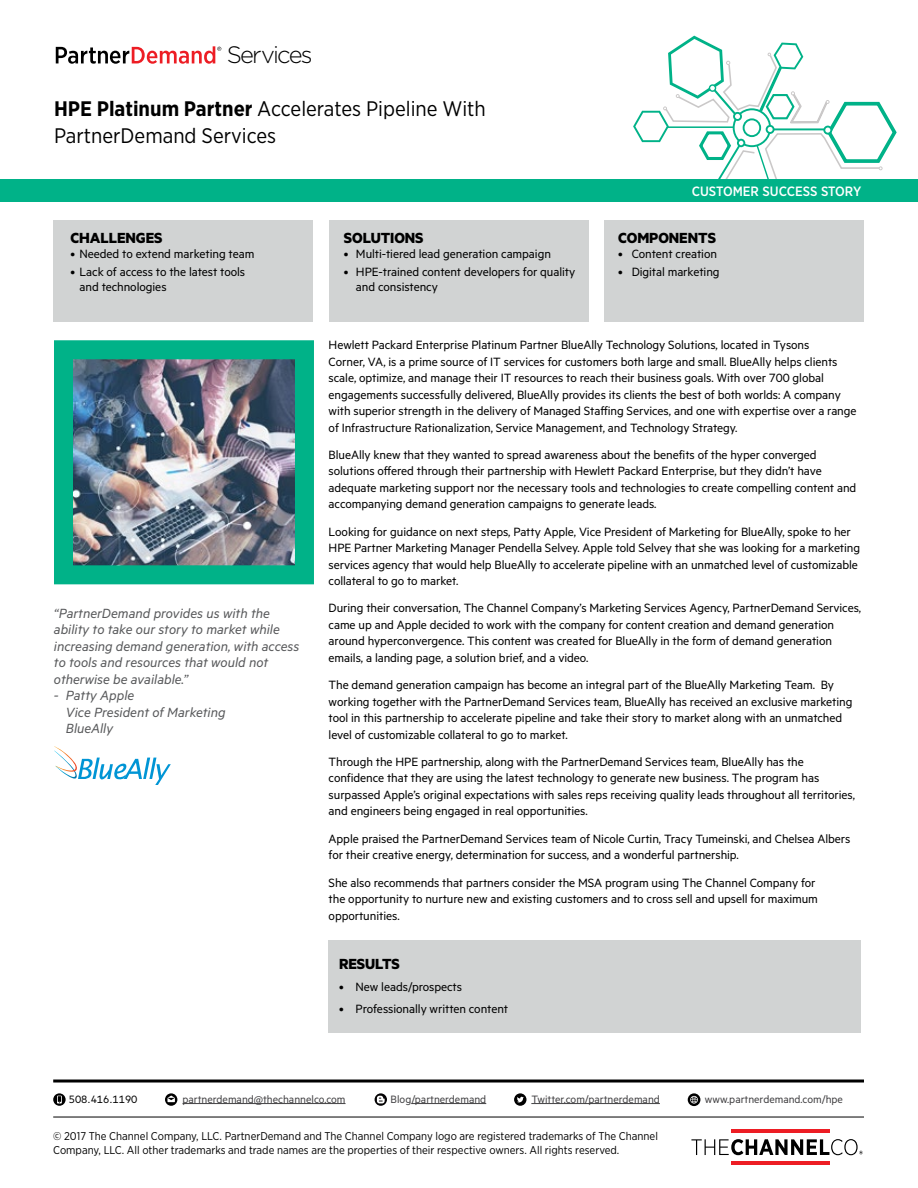
<style>
.page{position:relative;width:918px;height:1188px;background:#fff}
.page>*{position:absolute;margin:0;border:0;box-sizing:border-box;transform-origin:0 0}
.t1{font:300 23.7px "Gotham";letter-spacing:-.08em;color:#000}
.t2{font:21px/27px "Gotham Narrow";color:#000}
.t3{font:700 16.5px "Metric HPE";letter-spacing:-.005em;color:#000}
.t4{font:italic 15px/16.5px "Metric HPE";color:#58595b}
.t5{font:13.5px/16.5px "Metric HPE";letter-spacing:-.005em;color:#000}
.t6{font:500 13.5px "Gotham Narrow";color:#fff}
.t7{font:12px "Metric HPE";color:#414042}
.t8{font:12px "Metric HPE";color:#000}
.t9{font:11.25px/13.5px "Gotham Narrow";color:#000}
.s1{font-weight:700}
</style>
<div class="page">
<svg style="left:633px;top:36px;width:264px;height:143px"></svg>
<div style="left:0;top:179px;width:918px;height:22px;background:#00b288"></div>
<svg style="left:56px;top:46px;width:165px;height:18px"></svg>
<hr style="left:183px;top:1103px;width:163px;height:1px;background:#414042">
<hr style="left:411px;top:1103px;width:75px;height:1px;background:#414042">
<hr style="left:531px;top:1103px;width:129px;height:1px;background:#414042">
<hr style="left:53px;top:1117px;width:811px;height:1px;background:#000">
<hr style="left:53px;top:1080px;width:811px;height:3px;background:#000">
<svg style="left:375px;top:1093px;width:12px;height:13px"></svg>
<svg style="left:165px;top:1093px;width:12px;height:13px"></svg>
<svg style="left:53px;top:1093px;width:13px;height:13px"></svg>
<svg style="left:514px;top:1093px;width:12px;height:13px"></svg>
<svg style="left:688px;top:1093px;width:12px;height:13px"></svg>
<hr style="left:731px;top:1161px;width:98px;height:4px;background:#ed1d24">
<hr style="left:731px;top:1130px;width:99px;height:3px;background:#ed1d24">
<svg style="left:691px;top:1139px;width:172px;height:16px"></svg>
<div style="left:53px;top:220px;width:260px;height:102px;background:#d1d3d3"></div>
<div style="left:329px;top:940px;width:532px;height:92px;background:#d1d3d3"></div>
<div style="left:329px;top:220px;width:260px;height:102px;background:#d1d3d3"></div>
<div style="left:605px;top:220px;width:259px;height:102px;background:#d1d3d3"></div>
<img style="left:74px;top:360px;width:220px;height:204px">
<div style="left:54px;top:340px;width:260px;height:244px;border:19px solid #00b288"></div>
<svg style="left:54px;top:746px;width:117px;height:38px"></svg>
<h1 class="t1" style="left:227px;top:40px;width:87px">Services</h1>
<h2 class="t2" style="left:54px;top:95px;width:433px"><span class="s1">HPE Platinum Partner</span> Accelerates Pipeline With<br>PartnerDemand Services</h2>
<p class="t3" style="left:71px;top:228px;width:93px">CHALLENGES</p>
<p class="t5" style="left:71px;top:245px;width:185px">• Needed to extend marketing team</p>
<p class="t5" style="left:80px;top:264px;width:167px;line-height:15px;text-indent:-9px">• Lack of access to the latest tools and technologies</p>
<p class="t3" style="left:344px;top:228px;width:81px">SOLUTIONS</p>
<p class="t5" style="left:344px;top:245px;width:208px">• Multi-tiered lead generation campaign</p>
<p class="t5" style="left:356px;top:264px;width:221px;line-height:15px;text-indent:-12px">• HPE-trained content developers for quality and consistency</p>
<p class="t6" style="left:692px;top:182px;width:171px">CUSTOMER SUCCESS STORY</p>
<p class="t3" style="left:618px;top:228px;width:99px">COMPONENTS</p>
<p class="t5" style="left:618px;top:245px;width:100px">• Content creation</p>
<p class="t5" style="left:618px;top:263px;width:103px">• Digital marketing</p>
<p class="t4" style="left:54px;top:604px;width:247px">“PartnerDemand provides us with the ability to take our story to market while increasing demand generation, with access to tools and resources that would not otherwise be available.”</p>
<p class="t4" style="left:66px;top:687px;width:161px;text-indent:-12px">- Patty Apple<br>Vice President of Marketing<br>BlueAlly</p>
<p class="t5" style="left:329px;top:336px;width:529px">Hewlett Packard Enterprise Platinum Partner BlueAlly Technology Solutions, located in Tysons<br>Corner, VA, is a prime source of IT services for customers both large and small. BlueAlly helps clients scale, optimize, and manage their IT resources to reach their business goals. With over 700 global engagements successfully delivered, BlueAlly provides its clients the best of both worlds: A company with superior strength in the delivery of Managed Staffing Services, and one with expertise over a range of Infrastructure Rationalization, Service Management, and Technology Strategy.</p>
<p class="t5" style="left:329px;top:446px;width:529px">BlueAlly knew that they wanted to spread awareness about the benefits of the hyper converged solutions offered through their partnership with Hewlett Packard Enterprise, but they didn’t have adequate marketing support nor the necessary tools and technologies to create compelling content and accompanying demand generation campaigns to generate leads.</p>
<p class="t5" style="left:329px;top:523px;width:533px">Looking for guidance on next steps, Patty Apple, Vice President of Marketing for BlueAlly, spoke to her HPE Partner Marketing Manager Pendella Selvey. Apple told Selvey that she was looking for a marketing services agency that would help BlueAlly to accelerate pipeline with an unmatched level of customizable collateral to go to market.</p>
<p class="t5" style="left:329px;top:599px;width:534px">During their conversation, The Channel Company’s Marketing Services Agency, PartnerDemand Services, came up and Apple decided to work with the company for content creation and demand generation around hyperconvergence. This content was created for BlueAlly in the form of demand generation emails, a landing page, a solution brief, and a video.</p>
<p class="t5" style="left:329px;top:676px;width:525px">The demand generation campaign has become an integral part of the BlueAlly Marketing Team. By working together with the PartnerDemand Services team, BlueAlly has received an exclusive marketing tool in this partnership to accelerate pipeline and take their story to market along with an unmatched level of customizable collateral to go to market.</p>
<p class="t5" style="left:329px;top:753px;width:528px">Through the HPE partnership, along with the PartnerDemand Services team, BlueAlly has the confidence that they are using the latest technology to generate new business. The program has surpassed Apple’s original expectations with sales reps receiving quality leads throughout all territories, and engineers being engaged in real opportunities.</p>
<p class="t5" style="left:329px;top:830px;width:523px">Apple praised the PartnerDemand Services team of Nicole Curtin, Tracy Tumeinski, and Chelsea Albers for their creative energy, determination for success, and a wonderful partnership.</p>
<p class="t5" style="left:329px;top:874px;width:491px">She also recommends that partners consider the MSA program using The Channel Company for the opportunity to nurture new and existing customers and to cross sell and upsell for maximum opportunities.</p>
<p class="t3" style="left:339px;top:954px;width:62px">RESULTS</p>
<p class="t5" style="left:339px;top:978px;width:124px">• New leads/prospects</p>
<p class="t5" style="left:339px;top:1000px;width:171px">• Professionally written content</p>
<p class="t8" style="left:69px;top:1092px;width:70px">508.416.1190</p>
<p class="t7" style="left:183px;top:1092px;width:164px">partnerdemand@thechannelco.com</p>
<p class="t7" style="left:391px;top:1092px;width:97px">Blog/partnerdemand</p>
<p class="t7" style="left:531px;top:1092px;width:130px">Twitter.com/partnerdemand</p>
<p class="t7" style="left:705px;top:1092px;width:140px">www.partnerdemand.com/hpe</p>
<p class="t9" style="left:53px;top:1129px;width:606px">© 2017 The Channel Company, LLC. PartnerDemand and The Channel Company logo are registered trademarks of The Channel<br>Company, LLC. All other trademarks and trade names are the properties of their respective owners. All rights reserved.</p>
</div>
